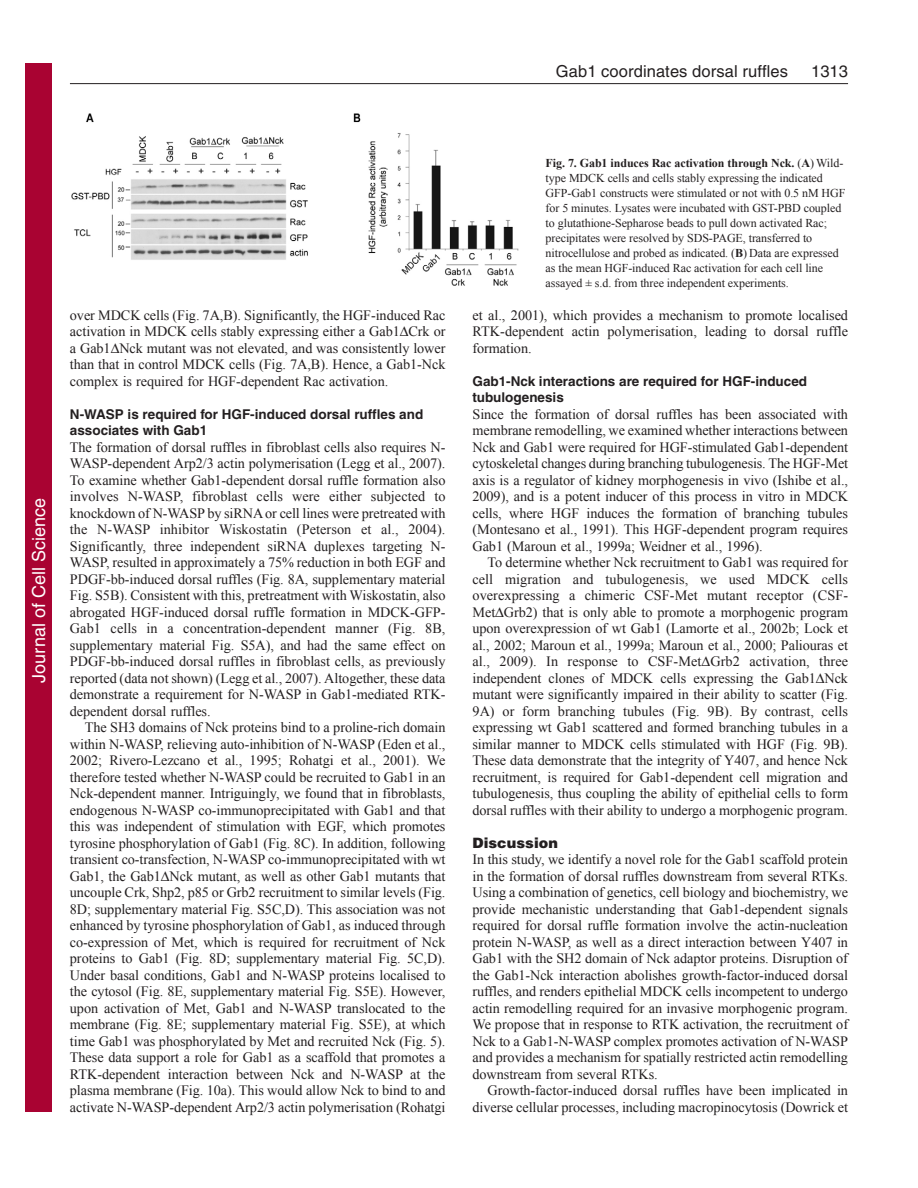
<style>
.page{position:relative;width:918px;height:1188px;background:#fff}
.page>*{position:absolute;margin:0;border:0;box-sizing:border-box;transform-origin:0 0}
.t1{font:18px "Helvetica";color:#fff}
.t2{font:16.5px "Helvetica";letter-spacing:.005em;color:#231f20}
.t3{font:14.25px/16.5px "Times New Roman";letter-spacing:-.005em;color:#231f20;text-align:justify}
.t4{font:900 14.25px "Helvetica";letter-spacing:.005em;color:#231f20}
.t5{font:700 13.5px/16.5px "Helvetica";color:#231f20}
.t6{font:12px/15px "Times New Roman";letter-spacing:-.005em;color:#231f20}
.s1{font-weight:700}
</style>
<div class="page">
<hr style="left:70px;top:83px;width:778px;height:1px;background:#231f20">
<img style="left:71px;top:113px;width:448px;height:173px">
<div style="left:26px;top:64px;width:26px;height:1048px;background:#a90332"></div>
<p class="t2" style="left:556px;top:65px;width:234px">Gab1 coordinates dorsal ruffles</p>
<p class="t2" style="left:811px;top:65px;width:38px">1313</p>
<p class="t1" style="left:28px;top:683px;width:186px;rotate:-90deg">Journal of Cell Science</p>
<p class="t3" style="left:70px;top:306px;width:377px">over MDCK cells (Fig. 7A,B). Significantly, the HGF-induced Rac activation in MDCK cells stably expressing either a Gab1 Crk or a Gab1 Nck mutant was not elevated, and was consistently lower than that in control MDCK cells (Fig. 7A,B). Hence, a Gab1-Nck complex is required for HGF-dependent Rac activation.</p>
<p class="t5" style="left:70px;top:407px;width:355px">N-WASP is required for HGF-induced dorsal ruffles and associates with Gab1</p>
<p class="t3" style="left:70px;top:438px;width:377px">The formation of dorsal ruffles in fibroblast cells also requires N-WASP-dependent Arp2/3 actin polymerisation (Legg et al., 2007).<br>To examine whether Gab1-dependent dorsal ruffle formation also involves N-WASP, fibroblast cells were either subjected to knockdown of N-WASP by siRNA or cell lines were pretreated with the N-WASP inhibitor Wiskostatin (Peterson et al., 2004).<br>Significantly, three independent siRNA duplexes targeting N-WASP, resulted in approximately a 75% reduction in both EGF and PDGF-bb-induced dorsal ruffles (Fig. 8A, supplementary material Fig. S5B). Consistent with this, pretreatment with Wiskostatin, also abrogated HGF-induced dorsal ruffle formation in MDCK-GFP-Gab1 cells in a concentration-dependent manner (Fig. 8B, supplementary material Fig. S5A), and had the same effect on PDGF-bb-induced dorsal ruffles in fibroblast cells, as previously reported (data not shown) (Legg et al., 2007). Altogether, these data demonstrate a requirement for N-WASP in Gab1-mediated RTK&shy;dependent dorsal ruffles.</p>
<p class="t3" style="left:70px;top:719px;width:377px;text-indent:15px">The SH3 domains of Nck proteins bind to a proline-rich domain within N-WASP, relieving auto-inhibition of N-WASP (Eden et al., 2002; Rivero-Lezcano et al., 1995; Rohatgi et al., 2001). We therefore tested whether N-WASP could be recruited to Gab1 in an Nck-dependent manner. Intriguingly, we found that in fibroblasts, endogenous N-WASP co-immunoprecipitated with Gab1 and that this was independent of stimulation with EGF, which promotes tyrosine phosphorylation of Gab1 (Fig. 8C). In addition, following transient co-transfection, N-WASP co-immunoprecipitated with wt Gab1, the Gab1 Nck mutant, as well as other Gab1 mutants that uncouple Crk, Shp2, p85 or Grb2 recruitment to similar levels (Fig.<br>8D; supplementary material Fig. S5C,D). This association was not enhanced by tyrosine phosphorylation of Gab1, as induced through co-expression of Met, which is required for recruitment of Nck proteins to Gab1 (Fig. 8D; supplementary material Fig. 5C,D).<br>Under basal conditions, Gab1 and N-WASP proteins localised to the cytosol (Fig. 8E, supplementary material Fig. S5E). However, upon activation of Met, Gab1 and N-WASP translocated to the membrane (Fig. 8E; supplementary material Fig. S5E), at which time Gab1 was phosphorylated by Met and recruited Nck (Fig. 5).<br>These data support a role for Gab1 as a scaffold that promotes a RTK-dependent interaction between Nck and N-WASP at the plasma membrane (Fig. 10a). This would allow Nck to bind to and activate N-WASP-dependent Arp2/3 actin polymerisation (Rohatgi</p>
<p class="t6" style="left:546px;top:155px;width:301px"><span class="s1">Fig. 7. Gab1 induces Rac activation through Nck.</span> (<span class="s1">A</span>) Wild&shy;type MDCK cells and cells stably expressing the indicated GFP-Gab1 constructs were stimulated or not with 0.5 nM HGF for 5 minutes. Lysates were incubated with GST-PBD coupled to glutathione-Sepharose beads to pull down activated Rac; precipitates were resolved by SDS-PAGE, transferred to nitrocellulose and probed as indicated. (<span class="s1">B</span>) Data are expressed as the mean HGF-induced Rac activation for each cell line assayed ± s.d. from three independent experiments.</p>
<p class="t3" style="left:472px;top:306px;width:377px">et al., 2001), which provides a mechanism to promote localised RTK-dependent actin polymerisation, leading to dorsal ruffle formation.</p>
<p class="t5" style="left:472px;top:374px;width:336px">Gab1-Nck interactions are required for HGF-induced tubulogenesis</p>
<p class="t3" style="left:472px;top:405px;width:377px">Since the formation of dorsal ruffles has been associated with membrane remodelling, we examined whether interactions between Nck and Gab1 were required for HGF-stimulated Gab1-dependent cytoskeletal changes during branching tubulogenesis. The HGF-Met axis is a regulator of kidney morphogenesis in vivo (Ishibe et al., 2009), and is a potent inducer of this process in vitro in MDCK cells, where HGF induces the formation of branching tubules (Montesano et al., 1991). This HGF-dependent program requires Gab1 (Maroun et al., 1999a; Weidner et al., 1996).</p>
<p class="t3" style="left:472px;top:554px;width:377px;text-indent:15px">To determine whether Nck recruitment to Gab1 was required for cell migration and tubulogenesis, we used MDCK cells overexpressing a chimeric CSF-Met mutant receptor (CSF-Met Grb2) that is only able to promote a morphogenic program upon overexpression of wt Gab1 (Lamorte et al., 2002b; Lock et al., 2002; Maroun et al., 1999a; Maroun et al., 2000; Paliouras et al., 2009). In response to CSF-Met Grb2 activation, three independent clones of MDCK cells expressing the Gab1 Nck mutant were significantly impaired in their ability to scatter (Fig.<br>9A) or form branching tubules (Fig. 9B). By contrast, cells expressing wt Gab1 scattered and formed branching tubules in a similar manner to MDCK cells stimulated with HGF (Fig. 9B).<br>These data demonstrate that the integrity of Y407, and hence Nck recruitment, is required for Gab1-dependent cell migration and tubulogenesis, thus coupling the ability of epithelial cells to form dorsal ruffles with their ability to undergo a morphogenic program.</p>
<p class="t4" style="left:472px;top:837px;width:87px">Discussion</p>
<p class="t3" style="left:472px;top:851px;width:377px">In this study, we identify a novel role for the Gab1 scaffold protein in the formation of dorsal ruffles downstream from several RTKs.<br>Using a combination of genetics, cell biology and biochemistry, we provide mechanistic understanding that Gab1-dependent signals required for dorsal ruffle formation involve the actin-nucleation protein N-WASP, as well as a direct interaction between Y407 in Gab1 with the SH2 domain of Nck adaptor proteins. Disruption of the Gab1-Nck interaction abolishes growth-factor-induced dorsal ruffles, and renders epithelial MDCK cells incompetent to undergo actin remodelling required for an invasive morphogenic program.<br>We propose that in response to RTK activation, the recruitment of Nck to a Gab1-N-WASP complex promotes activation of N-WASP and provides a mechanism for spatially restricted actin remodelling downstream from several RTKs.</p>
<p class="t3" style="left:472px;top:1082px;width:377px;text-align:right">Growth-factor-induced dorsal ruffles have been implicated in diverse cellular processes, including macropinocytosis (Dowrick et</p>
</div>
